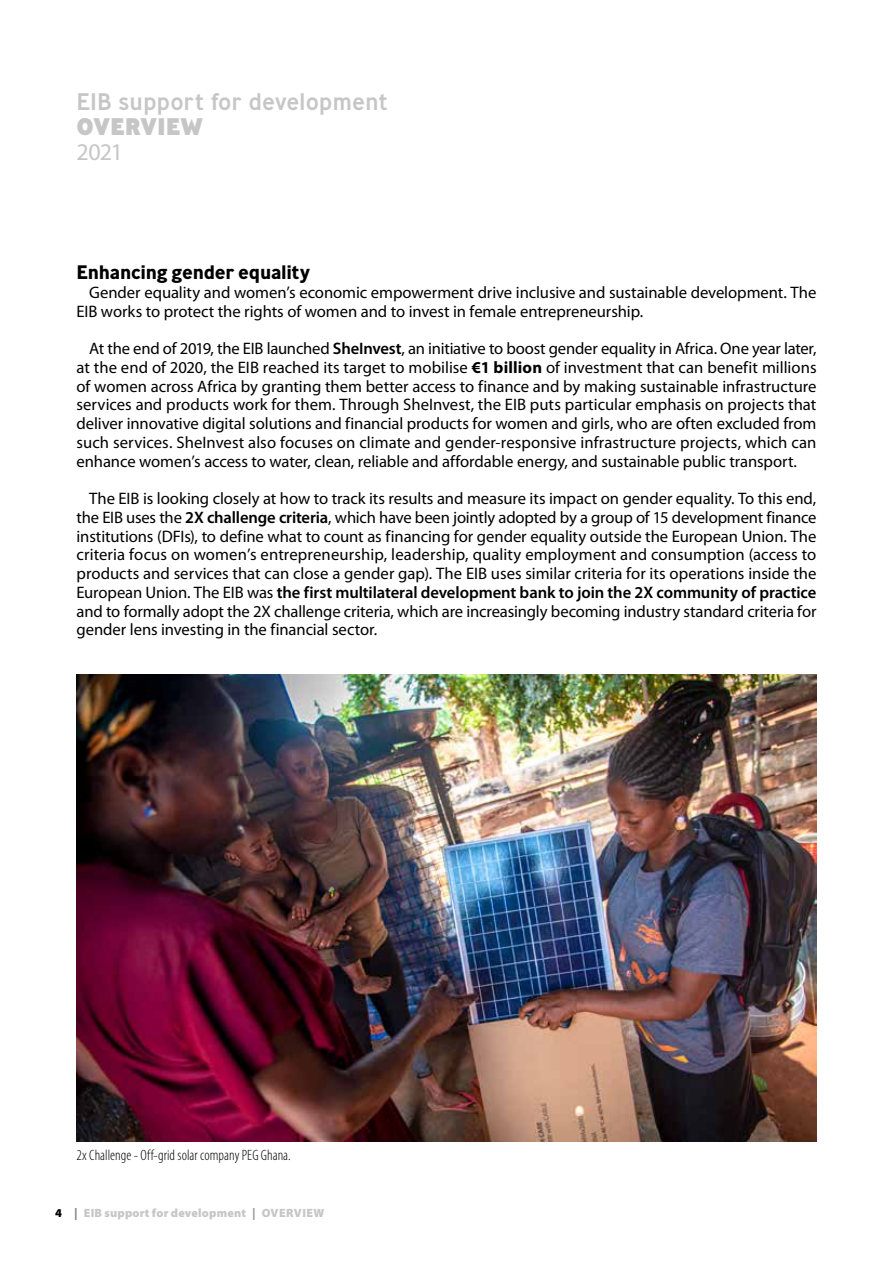
<style>
.page{position:relative;width:893px;height:1263px;background:#fff}
.page>*{position:absolute;margin:0;border:0;box-sizing:border-box;transform-origin:0 0}
.t1{font:500 24px "Ministry";letter-spacing:-.005em;color:#c6c6c6}
.t2{font:800 24px "Ministry";letter-spacing:-.005em;color:#c6c6c6}
.t3{font:24px "Myriad Pro";color:#c6c6c6}
.t4{font:700 19.5px "Ministry";letter-spacing:-.015em;color:#000}
.t5{font:16.65px/18.8px "Myriad Pro";letter-spacing:-.005em;color:#000;text-align:justify}
.t6{font:300 condensed 15px "Myriad Pro";color:#000}
.t7{font:900 12px "Myriad Pro";letter-spacing:.015em;color:#c6c6c6}
.s1{font-weight:600}
.s2{font-weight:700}
.s3{color:#000}
.s4{color:#878787}
.s5{color:#9d9d9c}
</style>
<div class="page">
<img style="left:77px;top:674px;width:739px;height:468px">
<h1 class="t1" style="left:77px;top:86px;width:313px">EIB support for development</h1>
<h1 class="t2" style="left:77px;top:110px;width:128px">OVERVIEW</h1>
<h1 class="t3" style="left:77px;top:139px;width:48px">2021</h1>
<p class="t4" style="left:77px;top:260px;width:235px">Enhancing gender equality</p>
<p class="t5" style="left:77px;top:283px;width:741px;text-indent:13px">Gender equality and women’s economic empowerment drive inclusive and sustainable development. The<br>EIB works to protect the rights of women and to invest in female entrepreneurship.</p>
<p class="t5" style="left:77px;top:339px;width:741px;text-indent:13px">At the end of 2019, the EIB launched <span class="s1">SheInvest</span>, an initiative to boost gender equality in Africa. One year later, at the end of 2020, the EIB reached its target to mobilise <span class="s2">€1 billion</span> of investment that can benefit millions of women across Africa by granting them better access to finance and by making sustainable infrastructure services and products work for them. Through SheInvest, the EIB puts particular emphasis on projects that deliver innovative digital solutions and financial products for women and girls, who are often excluded from such services. SheInvest also focuses on climate and gender-responsive infrastructure projects, which can enhance women’s access to water, clean, reliable and affordable energy, and sustainable public transport.</p>
<p class="t5" style="left:77px;top:489px;width:741px;text-indent:13px">The EIB is looking closely at how to track its results and measure its impact on gender equality. To this end, the EIB uses the <span class="s1">2X challenge criteria</span>, which have been jointly adopted by a group of 15 development finance institutions (DFIs), to define what to count as financing for gender equality outside the European Union. The criteria focus on women’s entrepreneurship, leadership, quality employment and consumption (access to products and services that can close a gender gap). The EIB uses similar criteria for its operations inside the European Union. The EIB was <span class="s1">the first multilateral development bank to join the 2X community of practice </span>and to formally adopt the 2X challenge criteria, which are increasingly becoming industry standard criteria for gender lens investing in the financial sector.</p>
<p class="t6" style="left:77px;top:1147px;width:216px">2x Challenge - Off-grid solar company PEG Ghana.</p>
<p class="t7" style="left:55px;top:1206px;width:271px"><span class="s3">4</span> <span class="s4">|</span> EIB support for development <span class="s5">|</span> OVERVIEW</p>
</div>
